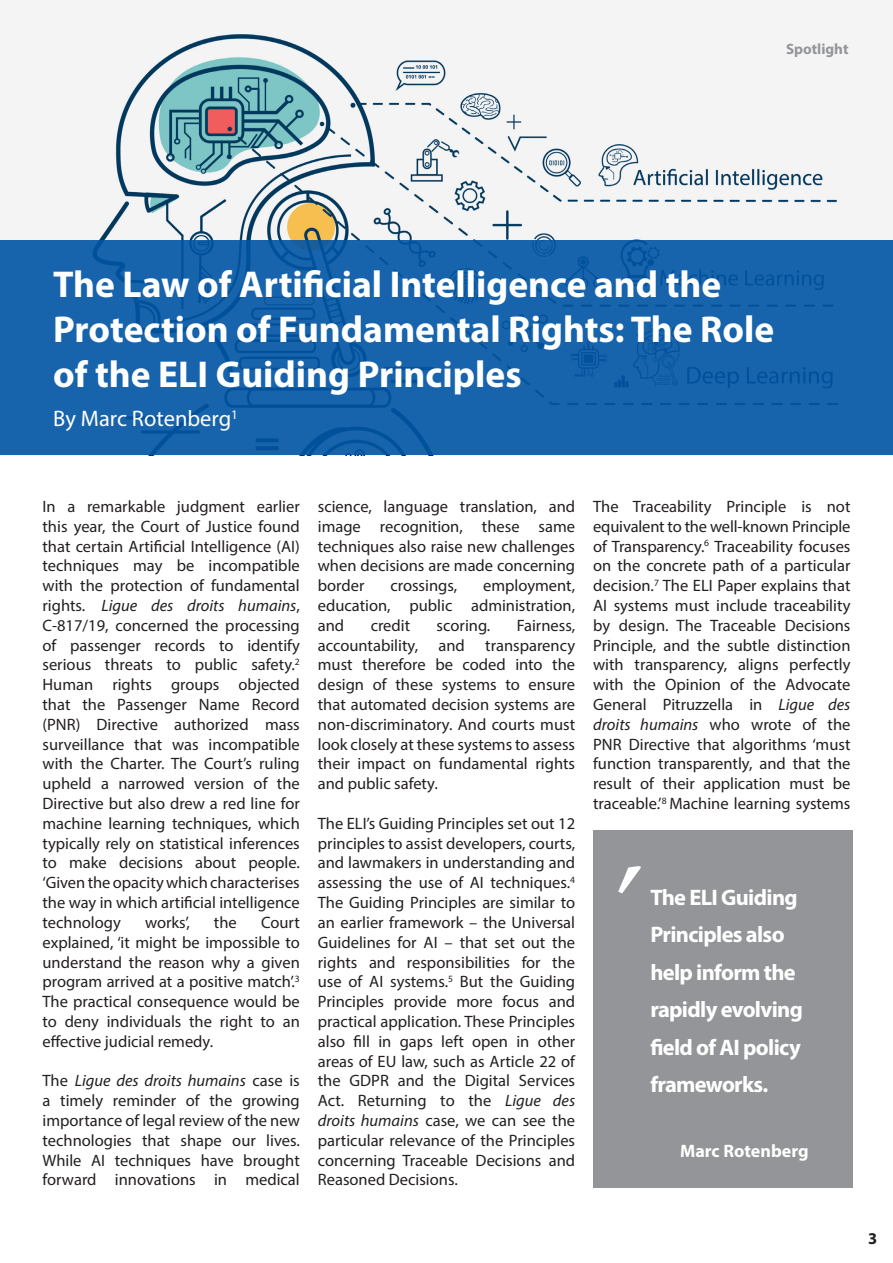
<style>
.page{position:relative;width:893px;height:1263px;background:#fff}
.page>*{position:absolute;margin:0;border:0;box-sizing:border-box;transform-origin:0 0}
.t1{font:150px "Minion Pro";color:#fff}
.t2{font:700 37.5px/45px "Myriad Pro";color:#fff}
.t3{font:700 22.5px/37.5px "Myriad Pro";letter-spacing:-.03em;color:#fff}
.Footnote{font:22.5px "Myriad Pro";color:#fff}
.Footnote-2{font:700 18px "Myriad Pro";color:#fff}
.t4{font:16.5px/19.8px "Myriad Pro";color:#231f20;text-align:justify}
.t5{font:700 16.5px "Myriad Pro";color:#231f20}
.Column{font:700 15px "Myriad Pro";color:#939598}
.s1{font-style:italic}
</style>
<div class="page">
<img style="left:0;top:0;width:893px;height:240px">
<svg style="left:0;top:240px;width:893px;height:215px;background:#1662aa"></svg>
<div style="left:593px;top:831px;width:259px;height:357px;background:#939598"></div>
<p class="Column" style="left:786px;top:39px;width:64px">Spotlight</p>
<p class="t2" style="left:53px;top:261px;width:723px">The Law of Artificial Intelligence and the<br>Protection of Fundamental Rights: The Role of the ELI Guiding Principles</p>
<p class="Footnote" style="left:53px;top:405px;width:186px">By Marc Rotenberg<sup>1</sup></p>
<p class="t4" style="left:43px;top:496px;width:259px">In a remarkable judgment earlier this year, the Court of Justice found that certain Artificial Intelligence (AI) techniques may be incompatible with the protection of fundamental rights. <span class="s1">Ligue des droits humains</span>, C-817/19, concerned the processing of passenger records to identify serious threats to public safety.<sup>2<br></sup>Human rights groups objected that the Passenger Name Record (PNR) Directive authorized mass surveillance that was incompatible with the Charter. The Court’s ruling upheld a narrowed version of the Directive but also drew a red line for machine learning techniques, which typically rely on statistical inferences to make decisions about people. ‘Given the opacity which characterises the way in which artificial intelligence technology</p>
<p class="t4" style="left:145px;top:912px;width:46px">works’,</p>
<p class="t4" style="left:214px;top:912px;width:24px">the</p>
<p class="t4" style="left:43px;top:912px;width:259px;text-indent:218px">Court explained, ‘it might be impossible to understand the reason why a given program arrived at a positive match’.<sup>3<br></sup>The practical consequence would be to deny individuals the right to an effective judicial remedy.</p>
<p class="t4" style="left:43px;top:1070px;width:259px">The <span class="s1">Ligue des droits humains</span> case is a timely reminder of the growing importance of legal review of the new technologies that shape our lives.<br>While AI techniques have brought forward innovations in medical</p>
<p class="t4" style="left:318px;top:496px;width:259px">science, language translation, and image recognition, these same techniques also raise new challenges when decisions are made concerning border</p>
<p class="t4" style="left:318px;top:575px;width:259px;text-indent:165px">employment, education, public administration, and</p>
<p class="t4" style="left:390px;top:575px;width:68px">crossings,</p>
<p class="t4" style="left:371px;top:615px;width:41px">credit</p>
<p class="t4" style="left:437px;top:615px;width:55px">scoring.</p>
<p class="t4" style="left:318px;top:615px;width:259px;text-indent:199px">Fairness, accountability, and transparency must therefore be coded into the design of these systems to ensure that automated decision systems are non-discriminatory. And courts must look closely at these systems to assess their impact on fundamental rights and public safety.</p>
<p class="t4" style="left:318px;top:813px;width:259px">The ELI’s Guiding Principles set out 12 principles to assist developers, courts, and lawmakers in understanding and assessing the use of AI techniques.<sup>4<br></sup>The Guiding Principles are similar to an earlier framework – the Universal Guidelines for AI – that set out the rights and responsibilities for the use of AI systems.<sup>5</sup> But the Guiding Principles provide more focus and practical application. These Principles also fill in gaps left open in other areas of EU law, such as Article 22 of the GDPR and the Digital Services Act. Returning to the <span class="s1">Ligue des droits humains</span> case, we can see the particular relevance of the Principles concerning Traceable Decisions and Reasoned Decisions.</p>
<p class="t4" style="left:593px;top:496px;width:259px">The Traceability Principle is not equivalent to the well-known Principle of Transparency.<sup>6</sup> Traceability focuses on the concrete path of a particular decision.<sup>7</sup> The ELI Paper explains that AI systems must include traceability by design. The Traceable Decisions Principle, and the subtle distinction with transparency, aligns perfectly with the Opinion of the Advocate General Pitruzzella in <span class="s1">Ligue des droits humains</span> who wrote of the PNR Directive that algorithms ‘must function transparently, and that the result of their application must be traceable.’<sup>8</sup> Machine learning systems</p>
<p class="t1" style="left:593px;top:819px;width:61px">´</p>
<p class="t3" style="left:650px;top:877px;width:154px">The ELI Guiding<br>Principles also help inform the rapidly evolving field of AI policy frameworks.</p>
<p class="Footnote-2" style="left:680px;top:1139px;width:130px">Marc Rotenberg</p>
<p class="t5" style="left:868px;top:1227px;width:11px">3</p>
</div>
